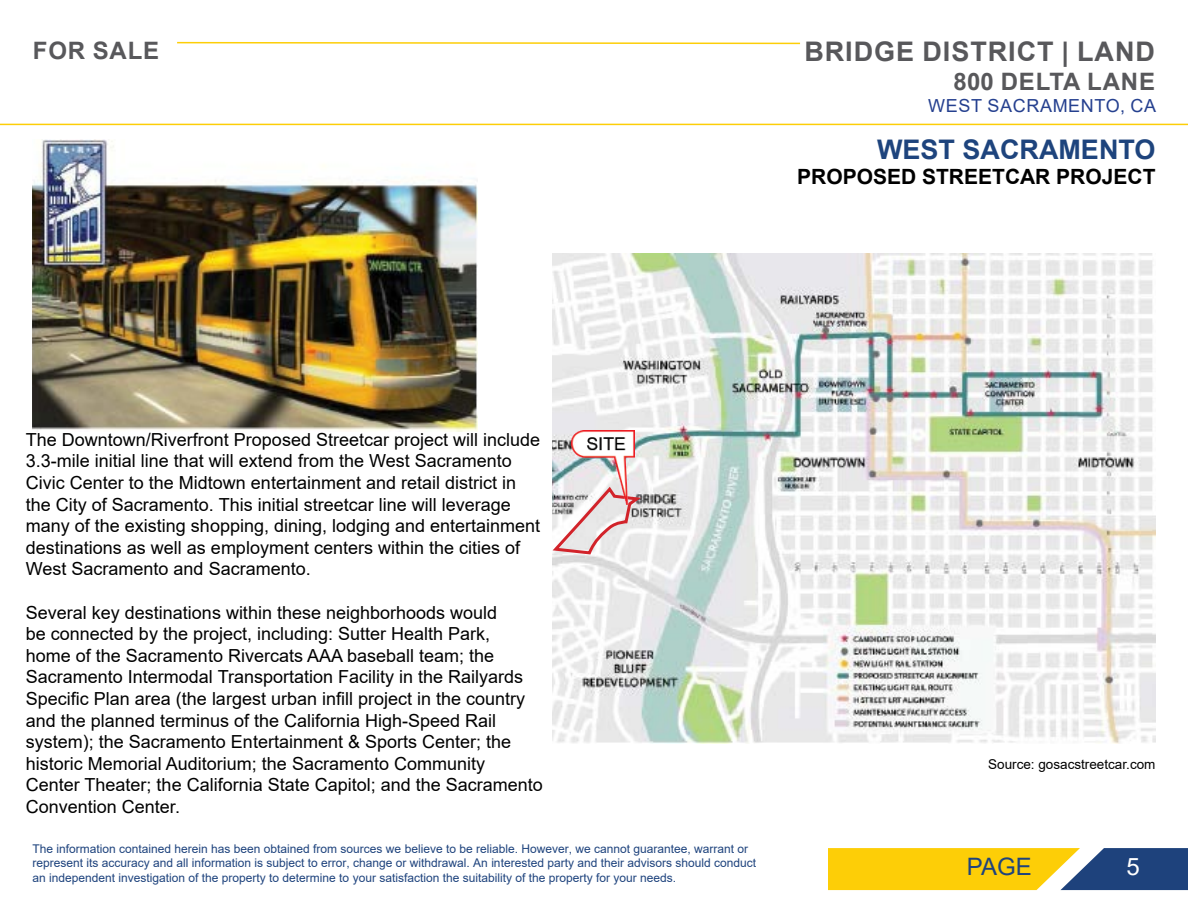
<style>
.page{position:relative;width:1188px;height:918px;background:#fff}
.page>*{position:absolute;margin:0;border:0;box-sizing:border-box;transform-origin:0 0}
.t1{font:700 27px "Arial";letter-spacing:.035em;color:#58585b}
.t2{font:700 27px "Arial";color:#1e447d}
.t3{font:700 24px "Arial";letter-spacing:.035em;color:#58585b}
.t4{font:24px "Arial";color:#1e437d}
.t5{font:24px "Arial";color:#fff}
.t6{font:700 21px "Arial";color:#000}
.t7{font:18px/21.6px "Arial";color:#000}
.t8{font:18px "Arial";letter-spacing:.035em;color:#25408f}
.t9{font:13.5px "Arial";color:#000}
.t10{font:12px/14.4px "Arial";color:#1e437d}
</style>
<div class="page">
<img style="left:553px;top:254px;width:603px;height:489px">
<img style="left:32px;top:139px;width:446px;height:292px">
<svg style="left:552px;top:489px;width:93px;height:67px"></svg>
<img style="left:572px;top:430px;width:63px;height:74px">
<svg style="left:0;top:41px;width:1188px;height:85px"></svg>
<svg style="left:828px;top:848px;width:360px;height:42px;background:#bca839"></svg>
<h2 class="t3" style="left:33px;top:34px;width:128px">FOR SALE</h2>
<h1 class="t1" style="left:804px;top:33px;width:352px">BRIDGE DISTRICT | LAND</h1>
<h2 class="t3" style="left:954px;top:65px;width:203px">800 DELTA LANE</h2>
<p class="t8" style="left:928px;top:93px;width:229px">WEST SACRAMENTO, CA</p>
<h1 class="t2" style="left:877px;top:130px;width:280px">WEST SACRAMENTO</h1>
<p class="t6" style="left:797px;top:162px;width:360px">PROPOSED STREETCAR PROJECT</p>
<p class="t7" style="left:26px;top:429px;width:516px">The Downtown/Riverfront Proposed Streetcar project will include 3.3-mile initial line that will extend from the West Sacramento Civic Center to the Midtown entertainment and retail district in the City of Sacramento. This initial streetcar line will leverage many of the existing shopping, dining, lodging and entertainment destinations as well as employment centers within the cities of West Sacramento and Sacramento.</p>
<p class="t7" style="left:26px;top:601px;width:518px">Several key destinations within these neighborhoods would<br>be connected by the project, including: Sutter Health Park,<br>home of the Sacramento Rivercats AAA baseball team; the Sacramento Intermodal Transportation Facility in the Railyards Specific Plan area (the largest urban infill project in the country and the planned terminus of the California High-Speed Rail system); the Sacramento Entertainment &amp; Sports Center; the historic Memorial Auditorium; the Sacramento Community Center Theater; the California State Capitol; and the Sacramento Convention Center.</p>
<p class="t10" style="left:32px;top:842px;width:725px">The information contained herein has been obtained from sources we believe to be reliable. However, we cannot guarantee, warrant or represent its accuracy and all information is subject to error, change or withdrawal. An interested party and their advisors should conduct an independent investigation of the property to determine to your satisfaction the suitability of the property for your needs.</p>
<p class="t9" style="left:988px;top:755px;width:169px">Source: gosacstreetcar.com</p>
<h2 class="t4" style="left:967px;top:850px;width:66px">PAGE</h2>
<h2 class="t5" style="left:1126px;top:850px;width:15px">5</h2>
</div>
